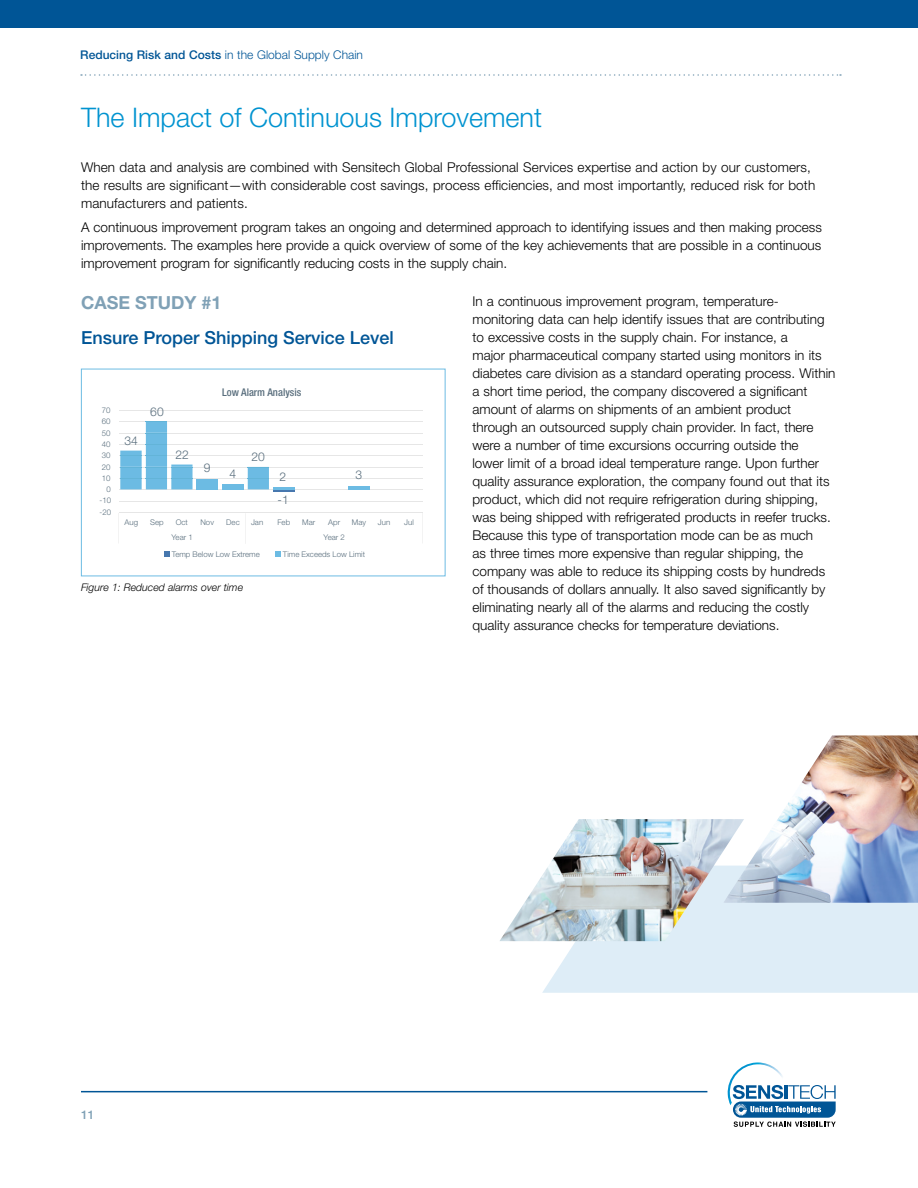
<style>
.page{position:relative;width:918px;height:1188px;background:#fff}
.page>*{position:absolute;margin:0;border:0;box-sizing:border-box;transform-origin:0 0}
.t1{font:300 27px "Helvetica Neue LT Std";color:#0093d0}
.t2{font:500 18px "Helvetica Neue LT Std";color:#005596}
.t3{font:700 18px "Helvetica Neue LT Std";color:#80a1b6}
.t4{font:300 13.5px/18px "Helvetica Neue LT Std";color:#000}
.t5{font:300 12px "Helvetica Neue LT Std";color:#005596}
.t6{font:300 12px "Helvetica Neue LT Std";color:#586d7c}
.t7{font:500 12px "Helvetica Neue LT Std";color:#80a1b6}
.t8{font:500 condensed 10.65px "Helvetica Neue LT Std";color:#586d7c}
.t9{font:italic 300 10.5px "Helvetica Neue LT Std";color:#000}
.t10{font:300 7.8px/11.4px "Helvetica Neue LT Std";color:#586d7c;text-align:center}
.s1{font-weight:500}
</style>
<div class="page">
<div style="left:0;top:0;width:918px;height:28px;background:#005596"></div>
<svg style="left:733px;top:1085px;width:103px;height:42px"></svg>
<img style="left:727px;top:1062px;width:59px;height:43px">
<hr style="left:81px;top:1091px;width:626px;height:1px;background:#005596">
<svg style="left:81px;top:74px;width:760px;height:2px"></svg>
<hr style="left:118px;top:513px;width:1px;height:31px;background:#e6e6e6">
<hr style="left:245px;top:513px;width:1px;height:31px;background:#e6e6e6">
<hr style="left:422px;top:513px;width:1px;height:31px;background:#e6e6e6">
<hr style="left:119px;top:513px;width:304px;height:1px;background:#e6e6e6">
<hr style="left:119px;top:501px;width:304px;height:1px;background:#e6e6e6">
<hr style="left:119px;top:490px;width:304px;height:1px;background:#e6e6e6">
<hr style="left:119px;top:478px;width:304px;height:1px;background:#e6e6e6">
<hr style="left:119px;top:467px;width:304px;height:1px;background:#e6e6e6">
<hr style="left:119px;top:456px;width:304px;height:1px;background:#e6e6e6">
<hr style="left:119px;top:444px;width:304px;height:1px;background:#e6e6e6">
<hr style="left:119px;top:433px;width:304px;height:1px;background:#e6e6e6">
<hr style="left:119px;top:421px;width:304px;height:1px;background:#e6e6e6">
<hr style="left:119px;top:410px;width:304px;height:1px;background:#e6e6e6">
<svg style="left:165px;top:552px;width:5px;height:5px"></svg>
<svg style="left:275px;top:552px;width:5px;height:5px"></svg>
<svg style="left:120px;top:421px;width:73px;height:68px"></svg>
<div style="left:197px;top:479px;width:21px;height:10px;background:#6cbbe3"></div>
<div style="left:222px;top:484px;width:21px;height:5px;background:#6cbbe3"></div>
<hr style="left:349px;top:486px;width:21px;height:3px;background:#6cbbe3">
<svg style="left:248px;top:467px;width:46px;height:24px"></svg>
<div style="left:81px;top:369px;width:365px;height:207px;border:1px solid #6dbce3"></div>
<div style="left:542px;top:903px;width:376px;height:90px;background:#deedf7"></div>
<img style="left:744px;top:735px;width:174px;height:168px">
<img style="left:500px;top:819px;width:244px;height:122px">
<p class="t5" style="left:80px;top:47px;width:284px"><span class="s1">Reducing Risk and Costs</span> in the Global Supply Chain</p>
<h1 class="t1" style="left:81px;top:101px;width:463px">The Impact of Continuous Improvement</h1>
<p class="t4" style="left:81px;top:158px;width:736px">When data and analysis are combined with Sensitech Global Professional Services expertise and action by our customers, the results are significant—with considerable cost savings, process efficiencies, and most importantly, reduced risk for both manufacturers and patients.</p>
<p class="t4" style="left:81px;top:218px;width:742px;text-align:justify">A continuous improvement program takes an ongoing and determined approach to identifying issues and then making process improvements. The examples here provide a quick overview of some of the key achievements that are possible in a continuous improvement program for significantly reducing costs in the supply chain.</p>
<h2 class="t3" style="left:81px;top:292px;width:142px">CASE STUDY #1</h2>
<h2 class="t2" style="left:81px;top:327px;width:314px">Ensure Proper Shipping Service Level</h2>
<p class="t4" style="left:472px;top:292px;width:364px">In a continuous improvement program, temperature&shy;monitoring data can help identify issues that are contributing to excessive costs in the supply chain. For instance, a<br>major pharmaceutical company started using monitors in its diabetes care division as a standard operating process. Within a short time period, the company discovered a significant amount of alarms on shipments of an ambient product through an outsourced supply chain provider. In fact, there were a number of time excursions occurring outside the<br>lower limit of a broad ideal temperature range. Upon further quality assurance exploration, the company found out that its product, which did not require refrigeration during shipping, was being shipped with refrigerated products in reefer trucks.<br>Because this type of transportation mode can be as much<br>as three times more expensive than regular shipping, the company was able to reduce its shipping costs by hundreds of thousands of dollars annually. It also saved significantly by eliminating nearly all of the alarms and reducing the costly quality assurance checks for temperature deviations.</p>
<p class="t8" style="left:222px;top:385px;width:81px">Low Alarm Analysis</p>
<p class="t10" style="left:102px;top:404px;width:10px;line-height:10.9px;text-align:left">70<br>60</p>
<p class="t10" style="left:102px;top:427px;width:10px;text-align:justify">50<br>40<br>30<br>20</p>
<p class="t10" style="left:102px;top:472px;width:10px">10</p>
<p class="t10" style="left:100px;top:507px;width:13px">-20</p>
<p class="t6" style="left:150px;top:404px;width:15px">60</p>
<p class="t6" style="left:125px;top:433px;width:15px">34</p>
<p class="t6" style="left:175px;top:447px;width:15px">22</p>
<p class="t6" style="left:252px;top:450px;width:15px">20</p>
<p class="t6" style="left:204px;top:461px;width:8px">9</p>
<p class="t6" style="left:230px;top:466px;width:8px">4</p>
<p class="t6" style="left:279px;top:469px;width:8px">2</p>
<p class="t6" style="left:356px;top:468px;width:8px">3</p>
<p class="t6" style="left:278px;top:493px;width:13px">-1</p>
<p class="t10" style="left:107px;top:484px;width:6px">0</p>
<p class="t10" style="left:100px;top:495px;width:13px">-10</p>
<p class="t10" style="left:125px;top:517px;width:15px">Aug</p>
<p class="t10" style="left:150px;top:517px;width:15px">Sep</p>
<p class="t10" style="left:172px;top:515px;width:23px;line-height:15px">Oct<br>Year 1</p>
<p class="t10" style="left:200px;top:517px;width:15px">Nov</p>
<p class="t10" style="left:226px;top:517px;width:15px">Dec</p>
<p class="t10" style="left:251px;top:517px;width:14px">Jan</p>
<p class="t10" style="left:277px;top:517px;width:14px">Feb</p>
<p class="t10" style="left:302px;top:517px;width:15px">Mar</p>
<p class="t10" style="left:328px;top:517px;width:13px">Apr</p>
<p class="t10" style="left:352px;top:517px;width:16px">May</p>
<p class="t10" style="left:378px;top:517px;width:14px">Jun</p>
<p class="t10" style="left:404px;top:517px;width:11px">Jul</p>
<p class="t10" style="left:324px;top:532px;width:23px">Year 2</p>
<p class="t10" style="left:172px;top:548px;width:89px">Temp Below Low Extreme</p>
<p class="t10" style="left:283px;top:548px;width:84px">Time Exceeds Low Limit</p>
<p class="t9" style="left:81px;top:581px;width:164px">Figure 1: Reduced alarms over time</p>
<p class="t7" style="left:81px;top:1107px;width:15px">11</p>
</div>
